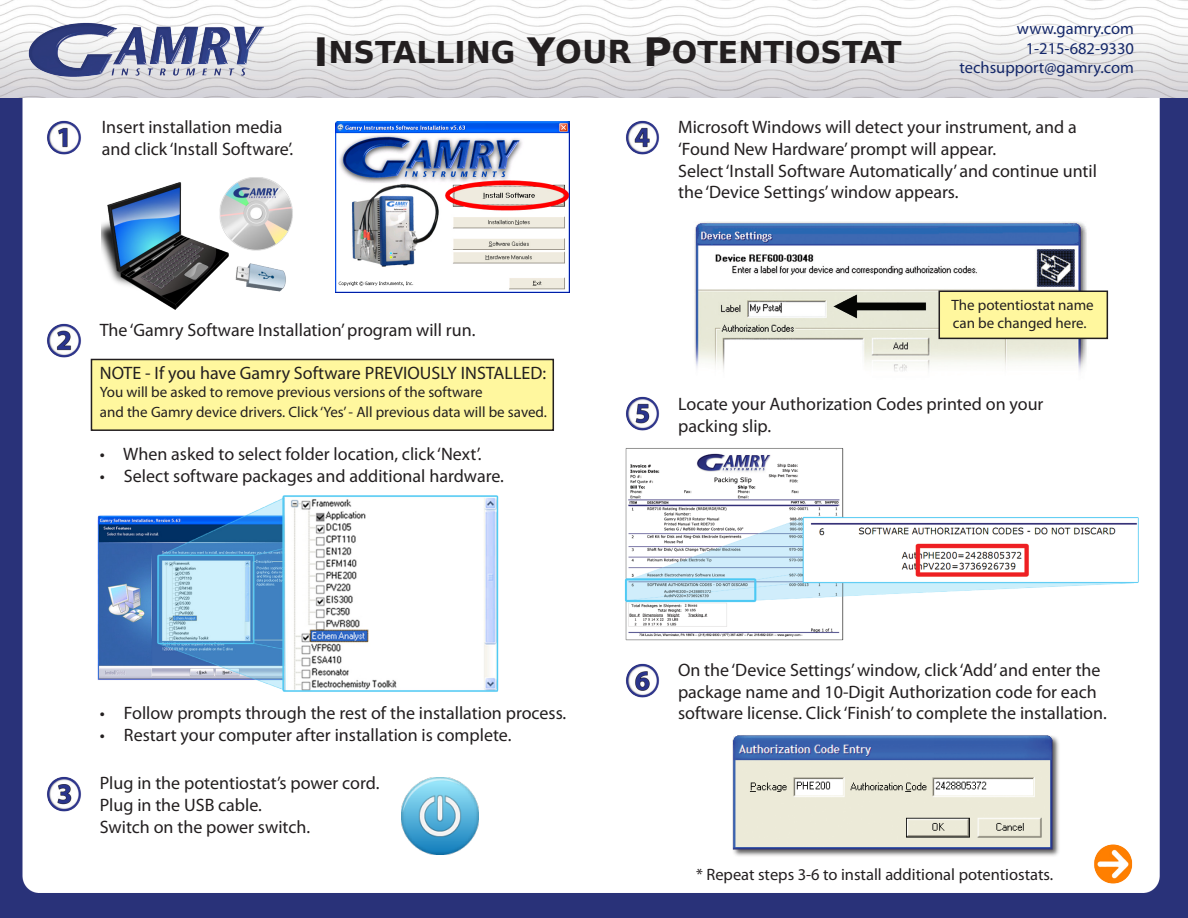
<style>
.page{position:relative;width:1188px;height:918px;background:#fff}
.page>*{position:absolute;margin:0;border:0;box-sizing:border-box;transform-origin:0 0}
.t1{font:700 30px "DejaVu Sans";color:#231f20}
.t2{font:18px/21.6px "Myriad Pro";color:#231f20}
.t3{font:16.5px "Myriad Pro";color:#15286a}
.t4{font:16.5px "Myriad Pro";color:#231f20}
.t5{font:15px "Myriad Pro";color:#231f20}
.s1{font-size:39px}
.s2{font-size:31.5px}
</style>
<div class="page">
<img style="left:0;top:97px;width:1188px;height:821px">
<img style="left:45px;top:120px;width:37px;height:36px">
<img style="left:45px;top:323px;width:37px;height:36px">
<img style="left:45px;top:776px;width:37px;height:36px">
<img style="left:624px;top:120px;width:37px;height:36px">
<img style="left:624px;top:396px;width:37px;height:36px">
<img style="left:624px;top:663px;width:37px;height:36px">
<img style="left:0;top:0;width:1188px;height:97px">
<img style="left:15px;top:10px;width:265px;height:79px">
<div style="left:91px;top:359px;width:462px;height:71px;background:#fff79e"></div>
<div style="left:91px;top:359px;width:463px;height:72px;border:2px solid #231f20"></div>
<img style="left:690px;top:218px;width:402px;height:187px">
<img style="left:615px;top:439px;width:569px;height:209px">
<img style="left:709px;top:719px;width:364px;height:152px">
<img style="left:87px;top:482px;width:420px;height:215px">
<img style="left:335px;top:122px;width:235px;height:171px">
<img style="left:390px;top:767px;width:99px;height:99px">
<img style="left:828px;top:291px;width:102px;height:32px">
<div style="left:939px;top:291px;width:168px;height:47px;background:#fff79e"></div>
<div style="left:939px;top:291px;width:169px;height:48px;border:2px solid #231f20"></div>
<img style="left:102px;top:158px;width:193px;height:151px">
<img style="left:1092px;top:843px;width:43px;height:42px">
<p class="t2" style="left:102px;top:116px;width:193px">Insert installation media and click ‘Install Software’.</p>
<p class="t1" style="left:314px;top:28px;width:589px"><span class="s1">I</span>NSTALLING <span class="s1">Y</span><span class="s2">OUR</span> <span class="s1">P</span>OTENTIOSTAT</p>
<p class="t3" style="left:1017px;top:18px;width:119px">www.gamry.com</p>
<p class="t3" style="left:1026px;top:38px;width:110px">1-215-682-9330</p>
<p class="t3" style="left:960px;top:58px;width:176px">techsupport@gamry.com</p>
<p class="t2" style="left:678px;top:116px;width:400px">Microsoft Windows will detect your instrument, and a ‘Found New Hardware’ prompt will appear.</p>
<p class="t2" style="left:678px;top:159px;width:420px">Select ‘Install Software Automatically’ and continue until the ‘Device Settings’ window appears.</p>
<p class="t2" style="left:100px;top:319px;width:377px">The ‘Gamry Software Installation’ program will run.</p>
<p class="t2" style="left:100px;top:362px;width:448px">NOTE - If you have Gamry Software PREVIOUSLY INSTALLED:</p>
<p class="t5" style="left:100px;top:383px;width:384px">You will be asked to remove previous versions of the software</p>
<p class="t5" style="left:100px;top:403px;width:449px">and the Gamry device drivers. Click ‘Yes’ - All previous data will be saved.</p>
<p class="t2" style="left:100px;top:443px;width:383px">• When asked to select folder location, click ‘Next’.</p>
<p class="t2" style="left:100px;top:465px;width:406px">• Select software packages and additional hardware.</p>
<p class="t2" style="left:100px;top:702px;width:468px">• Follow prompts through the rest of the installation process.</p>
<p class="t2" style="left:100px;top:724px;width:413px">• Restart your computer after installation is complete.</p>
<p class="t2" style="left:100px;top:772px;width:281px">Plug in the potentiostat’s power cord.</p>
<p class="t2" style="left:100px;top:794px;width:164px">Plug in the USB cable.</p>
<p class="t2" style="left:100px;top:816px;width:212px">Switch on the power switch.</p>
<p class="t5" style="left:951px;top:296px;width:144px">The potentiostat name</p>
<p class="t5" style="left:953px;top:314px;width:135px">can be changed here.</p>
<p class="t2" style="left:678px;top:393px;width:367px">Locate your Authorization Codes printed on your packing slip.</p>
<p class="t2" style="left:678px;top:659px;width:430px">On the ‘Device Settings’ window, click ‘Add’ and enter the package name and 10-Digit Authorization code for each software license. Click ‘Finish’ to complete the installation.</p>
<p class="t4" style="left:696px;top:864px;width:359px">* Repeat steps 3-6 to install additional potentiostats.</p>
</div>
